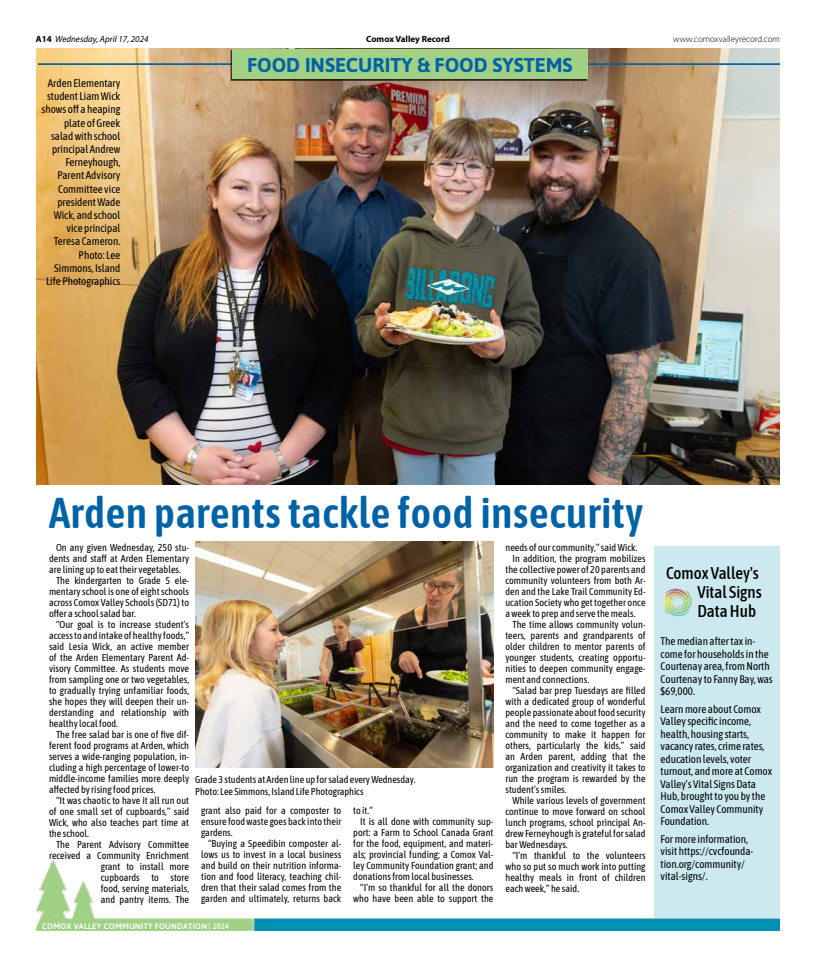
<style>
.page{position:relative;width:816px;height:967px;background:#fff}
.page>*{position:absolute;margin:0;border:0;box-sizing:border-box;transform-origin:0 0}
.t1{font:600 43px "Asap Condensed";letter-spacing:.02em;color:#0063a6}
.t2{font:700 20px "Asap";color:#0063a6}
.t3{font:500 17px/19px "Asap Condensed";color:#000}
.t4{font:11px/12.5px "Asap Condensed";color:#000}
.t5{font:10px/11px "Asap Condensed";letter-spacing:.005em;color:#000;text-align:justify}
.t6{font:italic 9px "Myriad Pro";color:#000}
.t7{font:300 9px "Myriad Pro";color:#000}
.t8{font:700 9px "Myriad Pro";color:#000}
.t9{font:500 8px "Asap";letter-spacing:.03em;color:#fff}
.s1{font-weight:700;font-style:normal}
.s2{font-family:"Asap Condensed"}
</style>
<div class="page">
<div style="left:654px;top:546px;width:126px;height:372px;background:#cce9f0"></div>
<img style="left:36px;top:860px;width:744px;height:71px">
<img style="left:36px;top:49px;width:744px;height:435px">
<hr style="left:38px;top:64px;width:742px;height:1px;background:#0063a6">
<div style="left:230px;top:49px;width:357px;height:32px;background:#000;opacity:.75"></div>
<div style="left:232px;top:49px;width:355px;height:30px;background:#a1d184"></div>
<img style="left:195px;top:542px;width:298px;height:226px">
<img style="left:665px;top:588px;width:26px;height:29px">
<p class="t6" style="left:36px;top:34px;width:114px"><span class="s1">A14</span> Wednesday, April 17, 2024</p>
<p class="t8" style="left:366px;top:33px;width:85px">Comox Valley Record</p>
<p class="t7" style="left:673px;top:34px;width:108px">www.comoxvalleyrecord.com</p>
<h2 class="t2" style="left:247px;top:52px;width:327px">FOOD INSECURITY &amp; FOOD SYSTEMS</h2>
<p class="t4" style="left:42px;top:76px;width:80px;line-height:13.2px;text-align:right">Arden Elementary student Liam Wick shows off a heaping plate of Greek salad with school principal Andrew<br>Ferneyhough,<br>Parent Advisory<br>Committee vice president Wade<br>Wick, and school vice principal<br>Teresa Cameron.<br>Photo: Lee<br>Simmons, Island<br>Life Photographics</p>
<h1 class="t1" style="left:49px;top:483px;width:596px">Arden parents tackle food insecurity</h1>
<p class="t5" style="left:56px;top:542px;width:135px">On any given Wednesday, 250 stu-</p>
<p class="t5" style="left:49px;top:553px;width:142px">dents and staff at Arden Elementary</p>
<p class="t5" style="left:49px;top:564px;width:133px">are lining up to eat their vegetables.</p>
<p class="t5" style="left:56px;top:575px;width:135px">The kindergarten to Grade 5 ele-</p>
<p class="t5" style="left:49px;top:586px;width:142px">mentary school is one of eight schools</p>
<p class="t5" style="left:49px;top:597px;width:142px">across Comox Valley Schools (SD71) to</p>
<p class="t5" style="left:49px;top:608px;width:88px">offer a school salad bar.</p>
<p class="t5" style="left:56px;top:619px;width:135px">“Our goal is to increase student’s</p>
<p class="t5" style="left:49px;top:630px;width:142px">access to and intake of healthy foods,”</p>
<p class="t5" style="left:49px;top:641px;width:142px">said Lesia Wick, an active member</p>
<p class="t5" style="left:49px;top:652px;width:142px">of the Arden Elementary Parent Ad-</p>
<p class="t5" style="left:49px;top:663px;width:142px">visory Committee. As students move</p>
<p class="t5" style="left:49px;top:674px;width:142px">from sampling one or two vegetables,</p>
<p class="t5" style="left:49px;top:685px;width:142px">to gradually trying unfamiliar foods,</p>
<p class="t5" style="left:49px;top:696px;width:142px">she hopes they will deepen their un-</p>
<p class="t5" style="left:49px;top:707px;width:142px">derstanding and relationship with</p>
<p class="t5" style="left:49px;top:718px;width:71px">healthy local food.</p>
<p class="t5" style="left:56px;top:729px;width:135px">The free salad bar is one of five dif-</p>
<p class="t5" style="left:49px;top:740px;width:142px">ferent food programs at Arden, which</p>
<p class="t5" style="left:49px;top:751px;width:142px">serves a wide-ranging population, in-</p>
<p class="t5" style="left:49px;top:762px;width:142px">cluding a high percentage of lower-to</p>
<p class="t5" style="left:49px;top:773px;width:142px">middle-income families more deeply</p>
<p class="t5" style="left:49px;top:784px;width:108px">affected by rising food prices.</p>
<p class="t5" style="left:56px;top:795px;width:135px">“It was chaotic to have it all run out</p>
<p class="t5" style="left:49px;top:806px;width:142px">of one small set of cupboards,” said</p>
<p class="t5" style="left:49px;top:817px;width:142px">Wick, who also teaches part time at</p>
<p class="t5" style="left:49px;top:828px;width:42px">the school.</p>
<p class="t5" style="left:56px;top:839px;width:135px">The Parent Advisory Committee</p>
<p class="t5" style="left:49px;top:850px;width:142px">received a Community Enrichment</p>
<p class="t5" style="left:101px;top:861px;width:90px">grant to install more</p>
<p class="t5" style="left:101px;top:872px;width:90px">cupboards to store</p>
<p class="t5" style="left:101px;top:883px;width:90px">food, serving materials,</p>
<p class="t5" style="left:101px;top:894px;width:90px">and pantry items. The</p>
<p class="t5" style="left:505px;top:542px;width:133px">needs of our community,” said Wick.</p>
<p class="t5" style="left:512px;top:553px;width:135px">In addition, the program mobilizes</p>
<p class="t5" style="left:505px;top:564px;width:142px">the collective power of 20 parents and</p>
<p class="t5" style="left:505px;top:575px;width:142px">community volunteers from both Ar-</p>
<p class="t5" style="left:505px;top:586px;width:142px">den and the Lake Trail Community Ed-</p>
<p class="t5" style="left:505px;top:597px;width:142px">ucation Society who get together once</p>
<p class="t5" style="left:505px;top:608px;width:132px">a week to prep and serve the meals.</p>
<p class="t5" style="left:512px;top:619px;width:135px">The time allows community volun-</p>
<p class="t5" style="left:505px;top:630px;width:142px">teers, parents and grandparents of</p>
<p class="t5" style="left:505px;top:641px;width:142px">older children to mentor parents of</p>
<p class="t5" style="left:505px;top:652px;width:142px">younger students, creating opportu-</p>
<p class="t5" style="left:505px;top:663px;width:142px">nities to deepen community engage-</p>
<p class="t5" style="left:505px;top:674px;width:85px">ment and connections.</p>
<p class="t5" style="left:512px;top:685px;width:135px">“Salad bar prep Tuesdays are filled</p>
<p class="t5" style="left:505px;top:696px;width:142px">with a dedicated group of wonderful</p>
<p class="t5" style="left:505px;top:707px;width:142px">people passionate about food security</p>
<p class="t5" style="left:505px;top:718px;width:142px">and the need to come together as a</p>
<p class="t5" style="left:505px;top:729px;width:142px">community to make it happen for</p>
<p class="t5" style="left:505px;top:740px;width:142px">others, particularly the kids,” said</p>
<p class="t5" style="left:505px;top:751px;width:142px">an Arden parent, adding that the</p>
<p class="t5" style="left:505px;top:762px;width:142px">organization and creativity it takes to</p>
<p class="t5" style="left:505px;top:773px;width:142px">run the program is rewarded by the</p>
<p class="t5" style="left:505px;top:784px;width:63px">student’s smiles.</p>
<p class="t5" style="left:512px;top:795px;width:135px">While various levels of government</p>
<p class="t5" style="left:505px;top:806px;width:142px">continue to move forward on school</p>
<p class="t5" style="left:505px;top:817px;width:142px">lunch programs, school principal An-</p>
<p class="t5" style="left:505px;top:828px;width:142px">drew Ferneyhough is grateful for salad</p>
<p class="t5" style="left:505px;top:839px;width:64px">bar Wednesdays.</p>
<p class="t5" style="left:512px;top:850px;width:135px">“I’m thankful to the volunteers</p>
<p class="t5" style="left:505px;top:861px;width:142px">who so put so much work into putting</p>
<p class="t5" style="left:505px;top:872px;width:142px">healthy meals in front of children</p>
<p class="t5" style="left:505px;top:883px;width:75px">each week,” he said.</p>
<p class="t5" style="left:195px;top:773px;width:222px;line-height:12px">Grade 3 students at Arden line up for salad every Wednesday.<br>Photo: Lee Simmons, Island Life Photographics</p>
<p class="t5" style="left:201px;top:804px;width:142px">grant also paid for a composter to ensure food waste goes back into their gardens.</p>
<p class="t5" style="left:201px;top:837px;width:142px;text-indent:7px">“Buying a Speedibin composter al&shy;lows us to invest in a local business and build on their nutrition informa&shy;tion and food literacy, teaching chil&shy;dren that their salad comes from the garden and ultimately, returns back</p>
<p class="t5" style="left:353px;top:804px;width:21px">to it.”</p>
<p class="t5" style="left:360px;top:815px;width:135px">It is all done with community sup-</p>
<p class="t5" style="left:353px;top:826px;width:142px">port: a Farm to School Canada Grant</p>
<p class="t5" style="left:353px;top:837px;width:142px">for the food, equipment, and materi-</p>
<p class="t5" style="left:353px;top:848px;width:142px">als; provincial funding; a Comox Val-</p>
<p class="t5" style="left:353px;top:859px;width:142px">ley Community Foundation grant; and</p>
<p class="t5" style="left:353px;top:870px;width:122px">donations from local businesses.</p>
<p class="t5" style="left:360px;top:881px;width:135px">“I’m so thankful for all the donors</p>
<p class="t5" style="left:353px;top:892px;width:142px">who have been able to support the</p>
<p class="t9" style="left:42px;top:921px;width:188px">COMOX VALLEY COMMUNITY FOUNDATION <span class="s2">| 2024</span></p>
<h3 class="t3" style="left:697px;top:562px;width:66px;text-indent:-31px">Comox Valley's<br>Vital Signs<br>Data Hub</h3>
<p class="t4" style="left:661px;top:635px;width:114px">The median after tax in&shy;come for households in the<br>Courtenay area, from North<br>Courtenay to Fanny Bay, was $69,000.</p>
<p class="t4" style="left:661px;top:702px;width:113px">Learn more about Comox<br>Valley specific income, health, housing starts, vacancy rates, crime rates, education levels, voter turnout, and more at Comox<br>Valley’s Vital Signs Data<br>Hub, brought to you by the<br>Comox Valley Community<br>Foundation.</p>
<p class="t4" style="left:661px;top:832px;width:94px">For more information, visit https://cvcfounda&shy;tion.org/community/ vital-signs/.</p>
</div>
